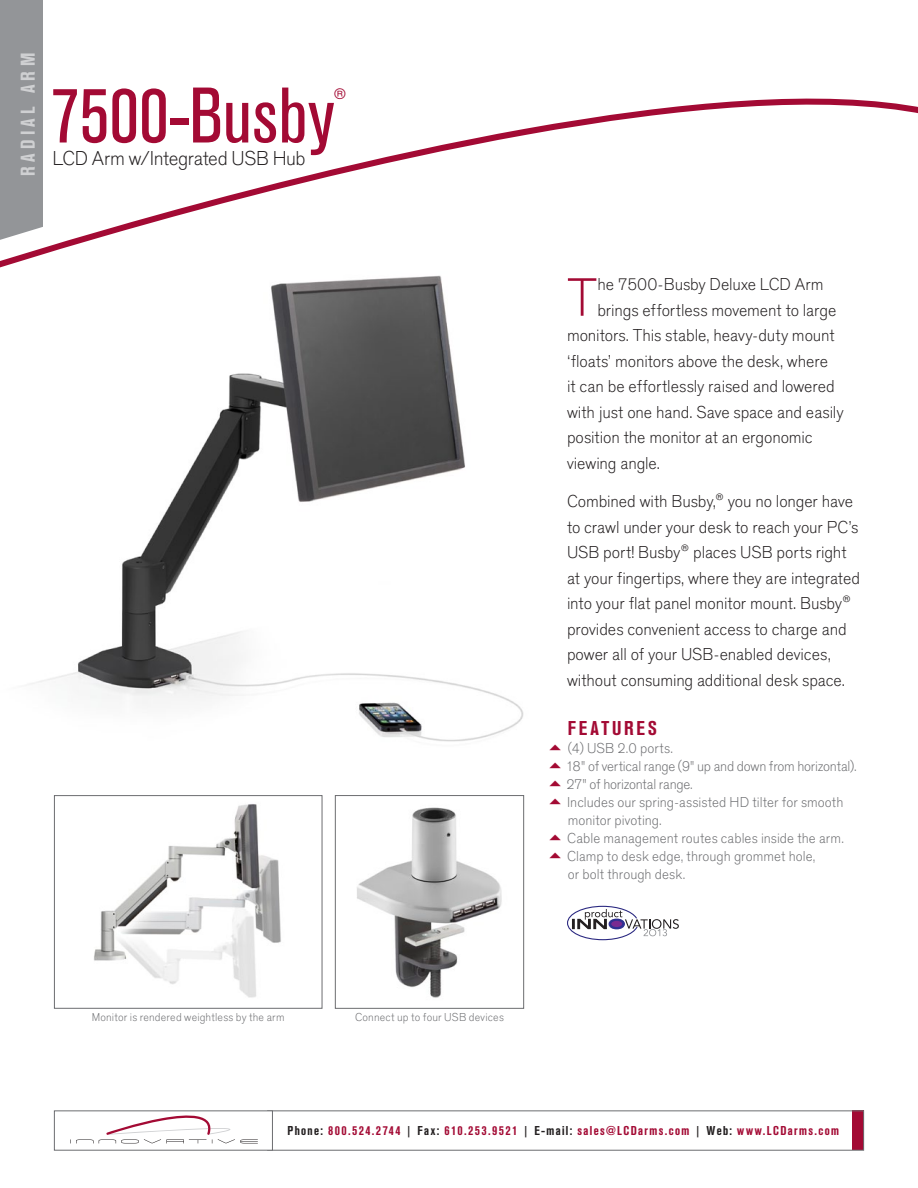
<style>
.page{position:relative;width:918px;height:1188px;background:#fff}
.page>*{position:absolute;margin:0;border:0;box-sizing:border-box;transform-origin:0 0}
.t1{font:82.5px "A Grotesk Rgl Cnd";letter-spacing:-.015em;color:#a30a34}
.t2{font:56.25px "A Grotesk Lgt";color:#a30a34}
.t3{font:28.8px "A Grotesk Rgl Cnd";color:#a30a34}
.t4{font:21px "A Grotesk Lgt";letter-spacing:-.02em;color:#231f20}
.t5{font:21px "A Grotesk Mdm Cnd";letter-spacing:.21em;color:#cfd0d2}
.t6{font:21px "A Grotesk Mdm Cnd";letter-spacing:.13em;color:#a30a34}
.t7{font:18px/25.5px "A Grotesk Lgt";letter-spacing:-.005em;color:#231f20}
.t8{font:15px/18px "A Grotesk Lgt";color:#6c6d70}
.t9{font:15px "A Grotesk Lgt";letter-spacing:-.02em;color:#6c6d70}
.t10{font:13.5px "A Grotesk Mdm Cnd";letter-spacing:.105em;color:#a30a34}
.t11{font:12px "A Grotesk Lgt";letter-spacing:.01em;color:#6c6d70}
.s1{font-family:"A Grotesk Rgl Cnd"}
.s2{color:#231f20}
</style>
<div class="page">
<div style="left:0;top:0;width:42px;height:254px;background:#939598"></div>
<svg style="left:0;top:80px;width:918px;height:188px"></svg>
<div style="left:852px;top:1110px;width:12px;height:40px;background:#a30a34"></div>
<div style="left:267px;top:1110px;width:597px;height:41px;border:1px solid #6c6d70"></div>
<div style="left:54px;top:1110px;width:219px;height:41px;background:#fff;border:1px solid #6c6d70"></div>
<svg style="left:70px;top:1116px;width:188px;height:27px"></svg>
<img style="left:94px;top:804px;width:187px;height:194px">
<div style="left:54px;top:795px;width:268px;height:214px;border:1px solid #6c6d70"></div>
<img style="left:30px;top:275px;width:494px;height:467px">
<img style="left:357px;top:807px;width:145px;height:191px">
<div style="left:335px;top:795px;width:189px;height:214px;border:1px solid #6c6d70"></div>
<svg style="left:567px;top:906px;width:112px;height:34px"></svg>
<p class="t5" style="left:14px;top:176px;width:125px;rotate:-90deg">RADIAL ARM</p>
<p class="t1" style="left:50px;top:60px;width:287px">7500-Busby</p>
<p class="t3" style="left:333px;top:81px;width:16px">®</p>
<p class="t4" style="left:52px;top:144px;width:255px">LCD Arm w/Integrated USB Hub</p>
<p class="t2" style="left:567px;top:260px;width:32px">T</p>
<p class="t7" style="left:597px;top:273px;width:228px">he 7500-Busby Deluxe LCD Arm</p>
<p class="t7" style="left:597px;top:299px;width:241px">brings effortless movement to large</p>
<p class="t7" style="left:567px;top:324px;width:269px">monitors. This stable, heavy-duty mount</p>
<p class="t7" style="left:567px;top:350px;width:263px">‘floats’ monitors above the desk, where</p>
<p class="t7" style="left:567px;top:375px;width:269px">it can be effortlessly raised and lowered</p>
<p class="t7" style="left:567px;top:401px;width:278px">with just one hand. Save space and easily</p>
<p class="t7" style="left:567px;top:426px;width:247px">position the monitor at an ergonomic</p>
<p class="t7" style="left:567px;top:452px;width:95px">viewing angle.</p>
<p class="t7" style="left:567px;top:490px;width:295px">Combined with Busby,<span class="s1">®</span> you no longer have to crawl under your desk to reach your PC’s USB port! Busby<span class="s1">®</span> places USB ports right at your fingertips, where they are integrated into your flat panel monitor mount. Busby<span class="s1">® </span>provides convenient access to charge and power all of your USB-enabled devices, without consuming additional desk space.</p>
<p class="t6" style="left:568px;top:714px;width:91px">FEATURES</p>
<p class="t8" style="left:568px;top:740px;width:107px">(4) USB 2.0 ports.</p>
<p class="t9" style="left:566px;top:756px;width:293px">18" of vertical range (9" up and down from horizontal).</p>
<p class="t9" style="left:566px;top:774px;width:128px">27" of horizontal range.</p>
<p class="t8" style="left:567px;top:794px;width:278px">Includes our spring-assisted HD tilter for smooth monitor pivoting.</p>
<p class="t8" style="left:567px;top:830px;width:278px">Cable management routes cables inside the arm.</p>
<p class="t8" style="left:567px;top:848px;width:250px">Clamp to desk edge, through grommet hole, or bolt through desk.</p>
<p class="t11" style="left:92px;top:1009px;width:194px">Monitor is rendered weightless by the arm</p>
<p class="t11" style="left:355px;top:1009px;width:150px">Connect up to four USB devices</p>
<p class="t10" style="left:287px;top:1122px;width:553px"><span class="s2">Phone:</span> 800.524.2744 <span class="s2">| Fax:</span> 610.253.9521 <span class="s2">| E-mail:</span> sales@LCDarms.com <span class="s2">| Web:</span> www.LCDarms.com</p>
</div>
